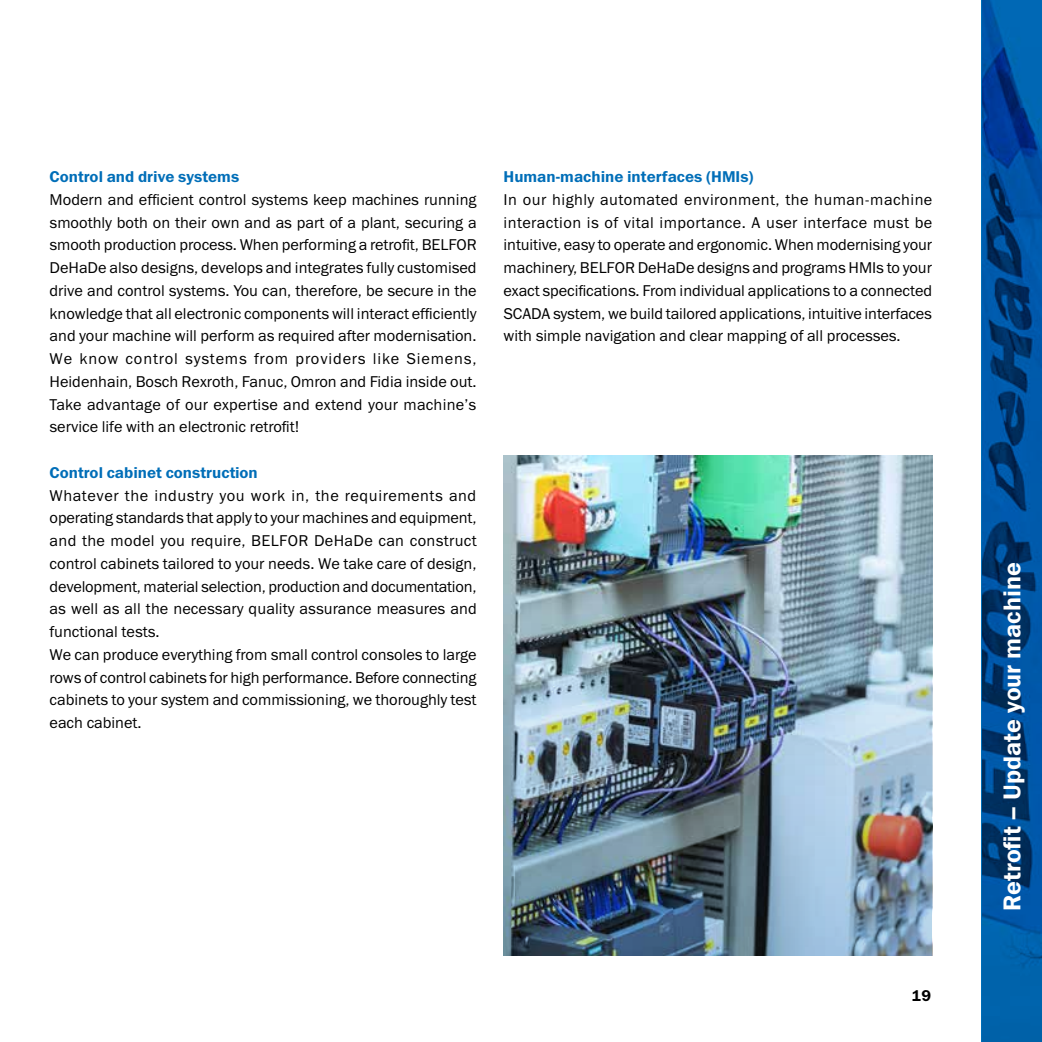
<style>
.page{position:relative;width:1042px;height:1042px;background:#fff}
.page>*{position:absolute;margin:0;border:0;box-sizing:border-box;transform-origin:0 0}
.t1{font:24.5px "Franklin Gothic Demi ITC";color:#fff}
.t2{font:15.75px/22.8px "Franklin Gothic Book ITC";color:#000;text-align:justify}
.t3{font:15.75px "Franklin Gothic Demi ITC";color:#006eb8}
.t4{font:15.75px "Franklin Gothic Demi ITC";color:#000}
</style>
<div class="page">
<svg style="left:981px;top:0;width:61px;height:1042px;background:#004c93"></svg>
<img style="left:504px;top:455px;width:428px;height:73px">
<img style="left:504px;top:528px;width:428px;height:428px">
<p class="t3" style="left:50px;top:167px;width:191px">Control and drive systems</p>
<p class="t2" style="left:50px;top:188px;width:429px">Modern and efficient control systems keep machines running smoothly both on their own and as part of a plant, securing a smooth production process. When performing a retrofit, BELFOR DeHaDe also designs, develops and integrates fully customised drive and control systems. You can, therefore, be secure in the knowledge that all electronic components will interact efficiently and your machine will perform as required after modernisation.<br>We know control systems from providers like Siemens, Heidenhain, Bosch Rexroth, Fanuc, Omron and Fidia inside out.<br>Take advantage of our expertise and extend your machine’s service life with an electronic retrofit!</p>
<p class="t3" style="left:50px;top:463px;width:210px">Control cabinet construction</p>
<p class="t2" style="left:50px;top:483px;width:429px;text-align:left">Whatever the industry you work in, the requirements and operating standards that apply to your machines and equipment, and the model you require, BELFOR DeHaDe can construct control cabinets tailored to your needs. We take care of design, development, material selection, production and documentation, as well as all the necessary quality assurance measures and functional tests.<br>We can produce everything from small control consoles to large rows of control cabinets for high performance. Before connecting cabinets to your system and commissioning, we thoroughly test each cabinet.</p>
<p class="t3" style="left:504px;top:167px;width:251px">Human-machine interfaces (HMIs)</p>
<p class="t2" style="left:504px;top:188px;width:430px">In our highly automated environment, the human-machine interaction is of vital importance. A user interface must be intuitive, easy to operate and ergonomic. When modernising your machinery, BELFOR DeHaDe designs and programs HMIs to your exact specifications. From individual applications to a connected SCADA system, we build tailored applications, intuitive interfaces with simple navigation and clear mapping of all processes.</p>
<p class="t4" style="left:912px;top:986px;width:21px">19</p>
<h1 class="t1" style="left:997px;top:911px;width:351px;rotate:-90deg">Retrofit – Update your machine</h1>
</div>
